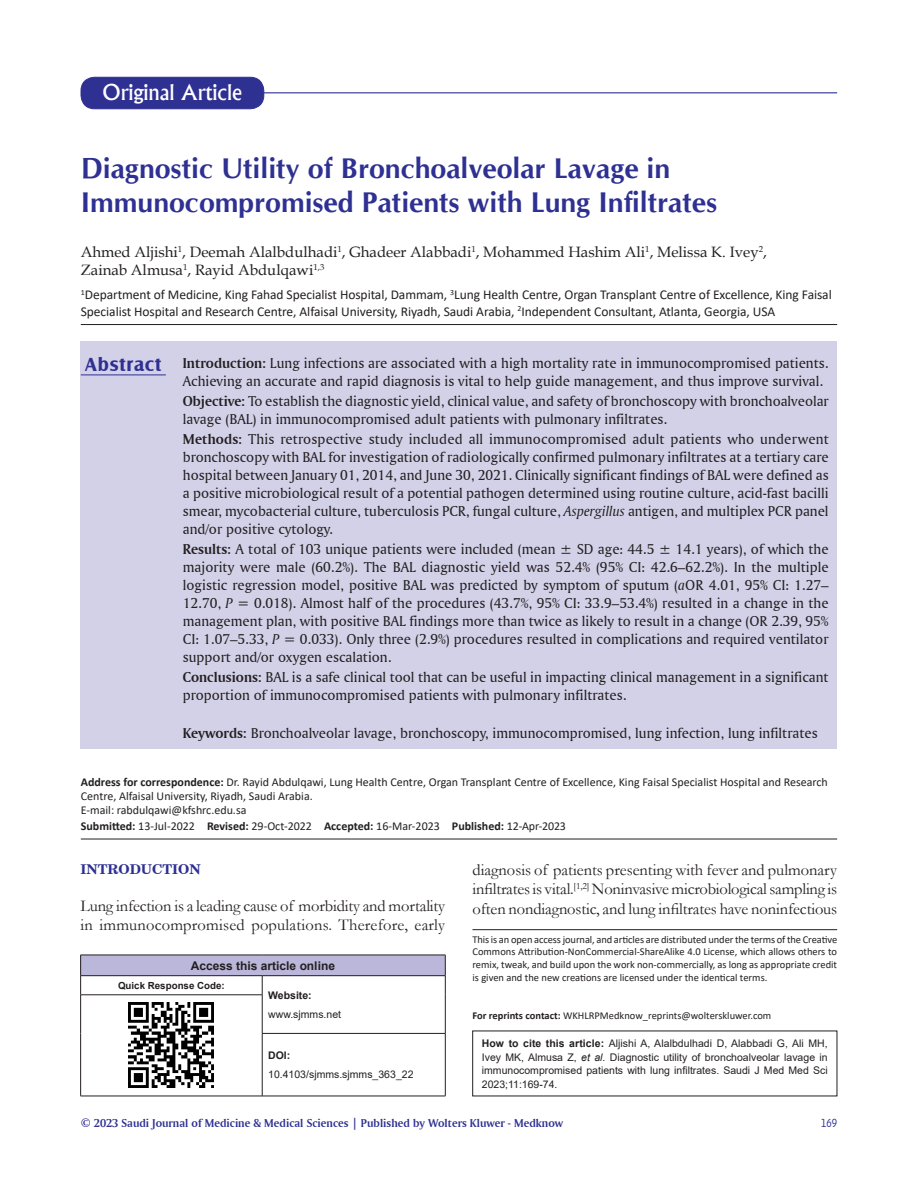
<style>
.page{position:relative;width:918px;height:1188px;background:#fff}
.page>*{position:absolute;margin:0;border:0;box-sizing:border-box;transform-origin:0 0}
.AT{font:700 28.5px/34.2px "CG Omega";color:#2e3092}
.AH{font:500 21px "Albertus";color:#fff}
.ABSH{font:700 19.5px "Castle T";letter-spacing:.04em;color:#2e3092}
.TX{font:16.5px/19.5px "Garamond";letter-spacing:-.01em;color:#231f20}
.ABS{font:15px/18px "Amerigo BT Roman A";color:#231f20}
.AU{font:15px/18px "Book Antiqua";color:#231f20}
.KWD{font:15px "Amerigo BT Roman A";color:#231f20}
.AFF{font:13.5px/16.2px "Calibri";letter-spacing:-.005em;color:#231f20}
.t1{font:700 13.5px "Century Schoolbook BT";color:#2e3092}
.ADD{font:12px/14.4px "Calibri";color:#231f20}
.HIS{font:12px "Calibri";color:#231f20}
.t2{font:12px "Amerigo BT Bold A";color:#2e3092}
.AAO{font:700 12px "Arial";color:#231f20}
.t3{font:12px "Bell Centennial BT Address";color:#2e3092}
.TX-2{font:10.5px/12.6px "Calibri";color:#231f20;text-align:justify}
.SRC{font:10.5px/13.5px "Arial";color:#231f20;text-align:justify}
.WEB{font:10.5px "Arial";color:#231f20}
.WEB-2{font:700 10.5px "Arial";color:#231f20}
.QRC{font:700 9.75px "Arial";color:#231f20}
.s1{font-family:"Amerigo BT Bold A"}
.s2{font-family:"Amerigo BT Italic A"}
.s3{font-weight:700}
.s4{font-style:italic}
</style>
<div class="page">
<div style="left:81px;top:77px;width:183px;height:32px;background:#2e3092;border-radius:14px"></div>
<div style="left:81px;top:77px;width:183px;height:32px;border:1px solid #2e3092;border-radius:14px"></div>
<hr style="left:261px;top:92px;width:576px;height:1px;background:#2e3092">
<hr style="left:81px;top:324px;width:756px;height:1px;background:#231f20">
<div style="left:81px;top:341px;width:756px;height:408px;background:#d3d1e8"></div>
<hr style="left:81px;top:839px;width:756px;height:1px;background:#231f20">
<div style="left:81px;top:955px;width:364px;height:21px;background:#bbb7da"></div>
<hr style="left:80px;top:955px;width:182px;height:1px;background:#231f20">
<hr style="left:262px;top:955px;width:183px;height:1px;background:#231f20">
<hr style="left:80px;top:975px;width:182px;height:1px;background:#231f20">
<svg style="left:80px;top:955px;width:1px;height:40px"></svg>
<hr style="left:262px;top:975px;width:183px;height:1px;background:#231f20">
<svg style="left:445px;top:955px;width:1px;height:40px"></svg>
<hr style="left:445px;top:995px;width:1px;height:38px;background:#231f20">
<hr style="left:80px;top:995px;width:182px;height:1px;background:#231f20">
<hr style="left:80px;top:995px;width:1px;height:38px;background:#231f20">
<hr style="left:80px;top:1033px;width:1px;height:63px;background:#231f20">
<hr style="left:80px;top:1096px;width:182px;height:1px;background:#231f20">
<hr style="left:262px;top:1033px;width:183px;height:1px;background:#231f20">
<hr style="left:445px;top:1034px;width:1px;height:62px;background:#231f20">
<hr style="left:262px;top:1096px;width:183px;height:1px;background:#231f20">
<svg style="left:262px;top:976px;width:1px;height:19px"></svg>
<hr style="left:262px;top:995px;width:1px;height:38px;background:#231f20">
<hr style="left:262px;top:1034px;width:1px;height:62px;background:#231f20">
<img style="left:129px;top:1003px;width:85px;height:85px">
<hr style="left:472px;top:929px;width:365px;height:1px;background:#231f20">
<hr style="left:81px;top:375px;width:85px;height:1px;background:#2e3092">
<p class="AH" style="left:103px;top:80px;width:141px">Original Article</p>
<p class="AT" style="left:81px;top:151px;width:638px">Diagnostic Utility of Bronchoalveolar Lavage in<br>Immunocompromised Patients with Lung Infiltrates</p>
<p class="AU" style="left:81px;top:242px;width:688px">Ahmed Aljishi<sup>1</sup>, Deemah Alalbdulhadi<sup>1</sup>, Ghadeer Alabbadi<sup>1</sup>, Mohammed Hashim Ali<sup>1</sup>, Melissa K. Ivey<sup>2</sup>,<br>Zainab Almusa<sup>1</sup>, Rayid Abdulqawi<sup>1,3</sup></p>
<p class="AFF" style="left:81px;top:287px;width:752px"><sup>1</sup>Department of Medicine, King Fahad Specialist Hospital, Dammam, <sup>3</sup>Lung Health Centre, Organ Transplant Centre of Excellence, King Faisal<br>Specialist Hospital and Research Centre, Alfaisal University, Riyadh, Saudi Arabia, <sup>2</sup>Independent Consultant, Atlanta, Georgia, USA</p>
<p class="ABSH" style="left:85px;top:353px;width:78px">Abstract</p>
<p class="ABS" style="left:183px;top:354px;width:647px"><span class="s1">Introduction:</span> Lung infections are associated with a high mortality rate in immunocompromised patients.<br>Achieving an accurate and rapid diagnosis is vital to help guide management, and thus improve survival.</p>
<p class="ABS" style="left:183px;top:392px;width:647px"><span class="s1">Objective:</span> To establish the diagnostic yield, clinical value, and safety of bronchoscopy with bronchoalveolar lavage (BAL) in immunocompromised adult patients with pulmonary infiltrates.</p>
<p class="ABS" style="left:183px;top:430px;width:647px;text-align:justify"><span class="s1">Methods:</span> This retrospective study included all immunocompromised adult patients who underwent bronchoscopy with BAL for investigation of radiologically confirmed pulmonary infiltrates at a tertiary care hospital between January 01, 2014, and June 30, 2021. Clinically significant findings of BAL were defined as a positive microbiological result of a potential pathogen determined using routine culture, acid‑fast bacilli smear, mycobacterial culture, tuberculosis PCR, fungal culture, <span class="s2">Aspergillus</span> antigen, and multiplex PCR panel and/or positive cytology.</p>
<p class="ABS" style="left:183px;top:540px;width:647px;text-align:justify"><span class="s1">Results:</span> A total of 103 unique patients were included (mean ± SD age: 44.5 ± 14.1 years), of which the majority were male (60.2%). The BAL diagnostic yield was 52.4% (95% CI: 42.6–62.2%). In the multiple logistic regression model, positive BAL was predicted by symptom of sputum (<span class="s2">a</span>OR 4.01, 95% CI: 1.27– 12.70, <span class="s2">P</span> = 0.018). Almost half of the procedures (43.7%, 95% CI: 33.9–53.4%) resulted in a change in the management plan, with positive BAL findings more than twice as likely to result in a change (OR 2.39, 95% CI: 1.07–5.33, <span class="s2">P</span> = 0.033). Only three (2.9%) procedures resulted in complications and required ventilator support and/or oxygen escalation.</p>
<p class="ABS" style="left:183px;top:668px;width:647px"><span class="s1">Conclusions:</span> BAL is a safe clinical tool that can be useful in impacting clinical management in a significant proportion of immunocompromised patients with pulmonary infiltrates.</p>
<p class="KWD" style="left:183px;top:724px;width:636px"><span class="s1">Keywords:</span> Bronchoalveolar lavage, bronchoscopy, immunocompromised, lung infection, lung infiltrates</p>
<p class="ADD" style="left:81px;top:774px;width:749px"><span class="s3">Address for correspondence:</span> Dr. Rayid Abdulqawi, Lung Health Centre, Organ Transplant Centre of Excellence, King Faisal Specialist Hospital and Research<br>Centre, Alfaisal University, Riyadh, Saudi Arabia.<br>E‑mail: rabdulqawi@kfshrc.edu.sa</p>
<p class="HIS" style="left:81px;top:818px;width:487px"><span class="s3">Submitted:</span> 13‑Jul‑2022 <span class="s3">Revised:</span> 29‑Oct‑2022 <span class="s3">Accepted:</span> 16‑Mar‑2023 <span class="s3">Published:</span> 12-Apr-2023</p>
<h1 class="t1" style="left:80px;top:861px;width:122px">INTRODUCTION</h1>
<p class="TX" style="left:80px;top:896px;width:366px">Lung infection is a leading cause of morbidity and mortality in immunocompromised populations. Therefore, early</p>
<p class="AAO" style="left:191px;top:957px;width:146px">Access this article online</p>
<p class="QRC" style="left:118px;top:978px;width:108px">Quick Response Code:</p>
<p class="WEB-2" style="left:268px;top:988px;width:45px">Website:</p>
<p class="WEB" style="left:268px;top:1007px;width:74px">www.sjmms.net</p>
<p class="WEB-2" style="left:268px;top:1048px;width:24px">DOI:</p>
<p class="WEB" style="left:268px;top:1067px;width:147px">10.4103/sjmms.sjmms_363_22</p>
<p class="TX" style="left:472px;top:860px;width:366px;text-align:justify">diagnosis of patients presenting with fever and pulmonary infiltrates is vital.<sup>[1,2]</sup> Noninvasive microbiological sampling is often nondiagnostic, and lung infiltrates have noninfectious</p>
<p class="TX-2" style="left:472px;top:933px;width:366px">This is an open access journal, and articles are distributed under the terms of the Creative Commons Attribution‑NonCommercial‑ShareAlike 4.0 License, which allows others to remix, tweak, and build upon the work non‑commercially, as long as appropriate credit is given and the new creations are licensed under the identical terms.</p>
<p class="TX-2" style="left:472px;top:1009px;width:300px"><span class="s3">For reprints contact:</span> WKHLRPMedknow_reprints@wolterskluwer.com</p>
<p class="SRC" style="left:482px;top:1037px;width:347px"><span class="s3">How to cite this article:</span> Aljishi A, Alalbdulhadi D, Alabbadi G, Ali MH, Ivey MK, Almusa Z, <span class="s4">et al</span>. Diagnostic utility of bronchoalveolar lavage in immunocompromised patients with lung infiltrates. Saudi J Med Med Sci 2023;11:169-74.</p>
<p class="t2" style="left:81px;top:1116px;width:484px">© 2023 Saudi Journal of Medicine &amp; Medical Sciences | Published by Wolters Kluwer - Medknow</p>
<p class="t3" style="left:821px;top:1116px;width:17px">169</p>
</div>
